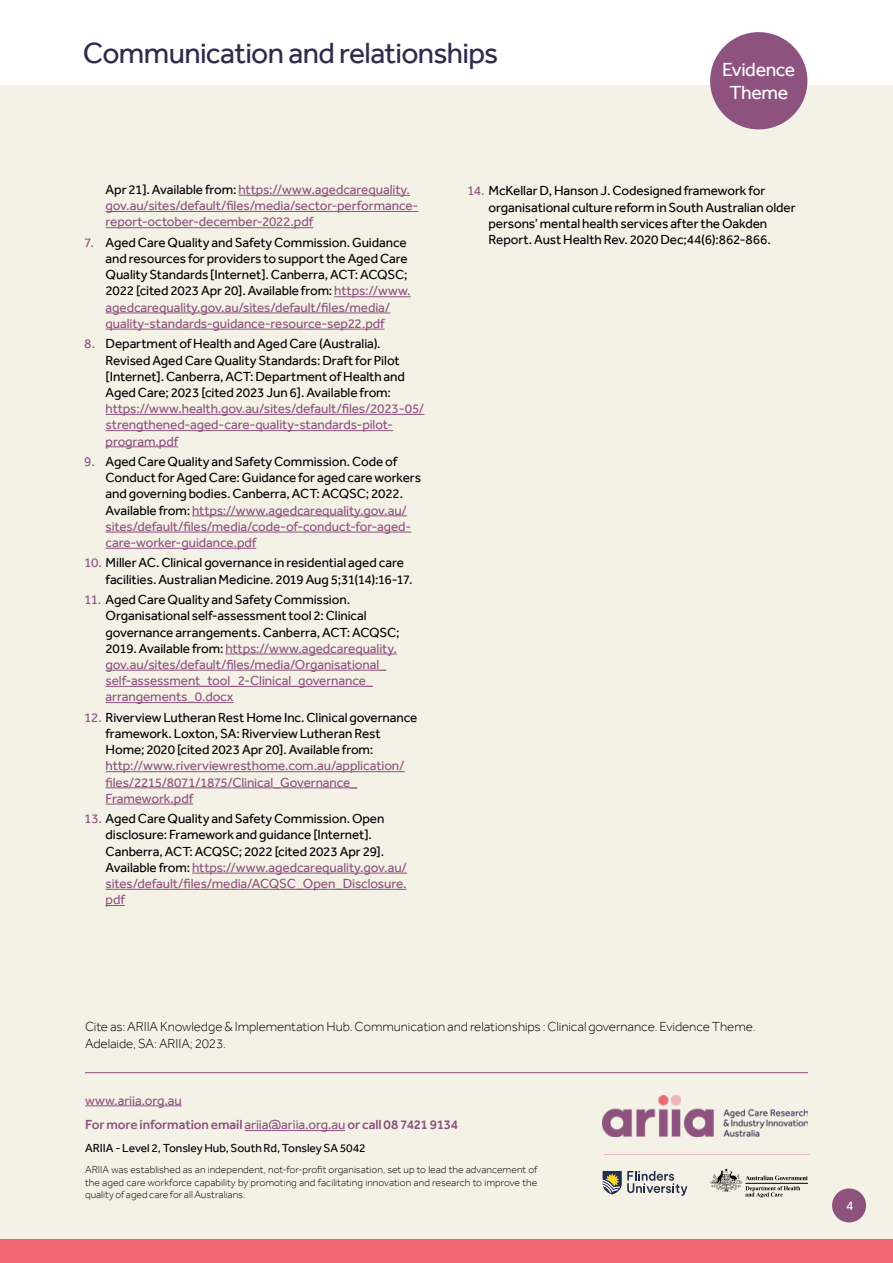
<style>
.page{position:relative;width:893px;height:1263px;background:#fff}
.page>*{position:absolute;margin:0;border:0;box-sizing:border-box;transform-origin:0 0}
.t1{font:30px "Effra";letter-spacing:-.02em;color:#302a4b}
.t2{font:19.5px/22.5px "Effra";letter-spacing:-.02em;color:#fff;text-align:center}
.t3{font:13.5px/16.2px "Effra";letter-spacing:-.005em;color:#000}
.Paragraph__P{font:13.5px/16.2px "Effra";letter-spacing:-.005em;color:#8e527f}
.t4{font:300 13.5px/16.2px "Effra";letter-spacing:-.005em;color:#000}
.t5{font:500 13.5px "Effra";letter-spacing:-.01em;color:#8d527f}
.t6{font:13.5px "Effra";color:#fff}
.t7{font:12px "Effra";letter-spacing:-.005em;color:#000}
.t8{font:300 10.5px/12.6px "Effra";letter-spacing:.005em;color:#000;text-align:justify}
.s1{color:#000}
.s2{color:#8d527f}
.s3{color:#8e527f}
.s4{font-weight:400;color:#8e527f}
</style>
<div class="page">
<div style="left:0;top:85px;width:893px;height:1178px;background:#f4f1e6"></div>
<div style="left:0;top:1239px;width:893px;height:24px;background:#f16674"></div>
<div style="left:710px;top:32px;width:97px;height:97px;background:#8e527f;border-radius:50%"></div>
<div style="left:832px;top:1188px;width:34px;height:34px;background:#8e527f;border-radius:50%"></div>
<hr style="left:238px;top:195px;width:172px;height:1px;background:#8e527f">
<hr style="left:106px;top:211px;width:312px;height:1px;background:#8e527f">
<hr style="left:106px;top:227px;width:207px;height:1px;background:#8e527f">
<hr style="left:334px;top:296px;width:77px;height:1px;background:#8e527f">
<hr style="left:106px;top:313px;width:284px;height:1px;background:#8e527f">
<hr style="left:106px;top:329px;width:279px;height:1px;background:#8e527f">
<hr style="left:106px;top:414px;width:318px;height:1px;background:#8e527f">
<hr style="left:106px;top:430px;width:287px;height:1px;background:#8e527f">
<hr style="left:106px;top:446px;width:72px;height:1px;background:#8e527f">
<hr style="left:192px;top:515px;width:215px;height:1px;background:#8e527f">
<hr style="left:106px;top:532px;width:305px;height:1px;background:#8e527f">
<hr style="left:106px;top:548px;width:150px;height:1px;background:#8e527f">
<hr style="left:225px;top:654px;width:172px;height:1px;background:#8e527f">
<hr style="left:106px;top:670px;width:280px;height:1px;background:#8e527f">
<hr style="left:106px;top:686px;width:267px;height:1px;background:#8e527f">
<hr style="left:106px;top:702px;width:128px;height:1px;background:#8e527f">
<hr style="left:106px;top:771px;width:299px;height:1px;background:#8e527f">
<hr style="left:106px;top:787px;width:251px;height:1px;background:#8e527f">
<hr style="left:106px;top:804px;width:87px;height:1px;background:#8e527f">
<hr style="left:192px;top:873px;width:215px;height:1px;background:#8e527f">
<hr style="left:106px;top:889px;width:301px;height:1px;background:#8e527f">
<svg style="left:106px;top:905px;width:19px;height:1px"></svg>
<hr style="left:85px;top:1105px;width:97px;height:1px;background:#8e527f">
<hr style="left:245px;top:1130px;width:100px;height:1px;background:#8e527f">
<hr style="left:85px;top:1072px;width:723px;height:1px;background:#8e527f">
<hr style="left:604px;top:1154px;width:205px;height:1px;background:#edb4ba">
<img style="left:603px;top:1095px;width:205px;height:41px">
<svg style="left:603px;top:1171px;width:84px;height:25px"></svg>
<svg style="left:710px;top:1168px;width:98px;height:30px"></svg>
<h1 class="t1" style="left:83px;top:35px;width:417px">Communication and relationships</h1>
<h2 class="t2" style="left:722px;top:58px;width:75px">Evidence<br>Theme</h2>
<p class="Paragraph__P" style="left:106px;top:181px;width:314px"><span class="s1">Apr 21]. Available from:</span> https://www.agedcarequality. gov.au/sites/default/files/media/sector-performance&shy;report-october-december-2022.pdf</p>
<p class="t3" style="left:106px;top:234px;width:307px;text-indent:-21px"><span class="s2">7.</span> Aged Care Quality and Safety Commission. Guidance and resources for providers to support the Aged Care Quality Standards [Internet]. Canberra, ACT: ACQSC; 2022 [cited 2023 Apr 20]. Available from: <span class="s3">https://www. agedcarequality.gov.au/sites/default/files/media/ quality-standards-guidance-resource-sep22.pdf</span></p>
<p class="t3" style="left:106px;top:336px;width:320px;text-indent:-21px"><span class="s2">8.</span> Department of Health and Aged Care (Australia).<br>Revised Aged Care Quality Standards: Draft for Pilot [Internet]. Canberra, ACT: Department of Health and Aged Care; 2023 [cited 2023 Jun 6]. Available from: <span class="s3">https://www.health.gov.au/sites/default/files/2023-05/ strengthened-aged-care-quality-standards-pilot&shy;program.pdf</span></p>
<p class="t3" style="left:106px;top:453px;width:317px;text-indent:-21px"><span class="s2">9.</span> Aged Care Quality and Safety Commission. Code of Conduct for Aged Care: Guidance for aged care workers and governing bodies. Canberra, ACT: ACQSC; 2022.<br>Available from: <span class="s3">https://www.agedcarequality.gov.au/ sites/default/files/media/code-of-conduct-for-aged&shy;care-worker-guidance.pdf</span></p>
<p class="t3" style="left:106px;top:555px;width:308px;text-indent:-21px"><span class="s2">10.</span> Miller AC. Clinical governance in residential aged care facilities. Australian Medicine. 2019 Aug 5;31(14):16-17.</p>
<p class="t3" style="left:106px;top:591px;width:295px;text-indent:-21px"><span class="s2">11.</span> Aged Care Quality and Safety Commission.<br>Organisational self-assessment tool 2: Clinical governance arrangements. Canberra, ACT: ACQSC; 2019. Available from: <span class="s3">https://www.agedcarequality. gov.au/sites/default/files/media/Organisational_ self-assessment_tool_2-Clinical_governance_ arrangements_0.docx</span></p>
<p class="t3" style="left:106px;top:709px;width:313px;text-indent:-21px"><span class="s2">12.</span> Riverview Lutheran Rest Home Inc. Clinical governance framework. Loxton, SA: Riverview Lutheran Rest Home; 2020 [cited 2023 Apr 20]. Available from: <span class="s3">http://www.riverviewresthome.com.au/application/ files/2215/8071/1875/Clinical_Governance_ Framework.pdf</span></p>
<p class="t3" style="left:106px;top:810px;width:303px;text-indent:-21px"><span class="s2">13.</span> Aged Care Quality and Safety Commission. Open disclosure: Framework and guidance [Internet].<br>Canberra, ACT: ACQSC; 2022 [cited 2023 Apr 29].<br>Available from: <span class="s3">https://www.agedcarequality.gov.au/ sites/default/files/media/ACQSC_Open_Disclosure. pdf</span></p>
<p class="t3" style="left:488px;top:183px;width:309px;text-indent:-21px"><span class="s2">14.</span> McKellar D, Hanson J. Codesigned framework for organisational culture reform in South Australian older persons’ mental health services after the Oakden Report. Aust Health Rev. 2020 Dec;44(6):862-866.</p>
<p class="t4" style="left:85px;top:1018px;width:672px">Cite as: ARIIA Knowledge &amp; Implementation Hub. Communication and relationships : Clinical governance. Evidence Theme.<br>Adelaide, SA: ARIIA; 2023.</p>
<p class="Paragraph__P" style="left:85px;top:1092px;width:98px">www.ariia.org.au</p>
<p class="t5" style="left:85px;top:1117px;width:375px">For more information email <span class="s4">ariia@ariia.org.au</span> or call 08 7421 9134</p>
<p class="t7" style="left:85px;top:1141px;width:282px">ARIIA - Level 2, Tonsley Hub, South Rd, Tonsley SA 5042</p>
<p class="t8" style="left:85px;top:1163px;width:454px">ARIIA was established as an independent, not-for-profit organisation, set up to lead the advancement of the aged care workforce capability by promoting and facilitating innovation and research to improve the quality of aged care for all Australians.</p>
<p class="t6" style="left:846px;top:1197px;width:9px">4</p>
</div>
